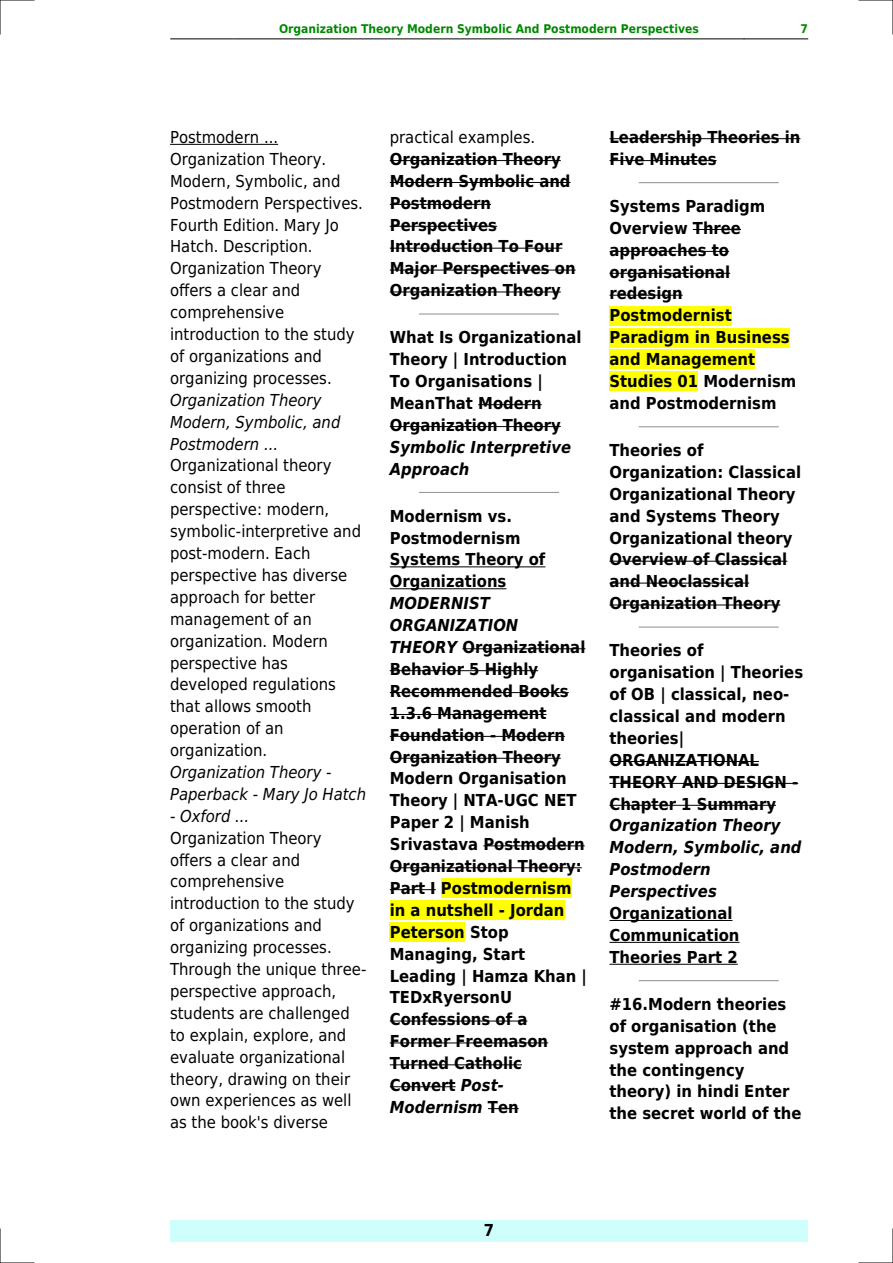
<style>
.page{position:relative;width:893px;height:1263px;background:#fff}
.page>*{position:absolute;margin:0;border:0;box-sizing:border-box;transform-origin:0 0}
.t1{font:700 16.5px/21.9px "DejaVu Sans Condensed";color:#000}
.t2{font:16.5px/21.9px "DejaVu Sans Condensed";color:#000}
.t3{font:italic 16.5px/21.9px "DejaVu Sans Condensed";color:#000}
.t4{font:italic 700 16.5px/21.9px "DejaVu Sans Condensed";color:#000}
.t5{font:700 12px "DejaVu Sans Condensed";color:#080}
.s1{font-style:italic}
</style>
<div class="page">
<hr style="left:170px;top:39px;width:64px;height:1px;background:#000">
<hr style="left:234px;top:39px;width:510px;height:1px;background:#000">
<hr style="left:744px;top:39px;width:64px;height:1px;background:#000">
<div style="left:170px;top:1220px;width:638px;height:22px;background:#cffffc"></div>
<hr style="left:170px;top:144px;width:108px;height:1px;background:#000">
<hr style="left:390px;top:160px;width:171px;height:1px;background:#000">
<hr style="left:390px;top:182px;width:181px;height:1px;background:#000">
<hr style="left:390px;top:204px;width:101px;height:1px;background:#000">
<hr style="left:390px;top:226px;width:107px;height:1px;background:#000">
<hr style="left:390px;top:248px;width:172px;height:1px;background:#000">
<hr style="left:390px;top:270px;width:186px;height:1px;background:#000">
<hr style="left:390px;top:292px;width:171px;height:1px;background:#000">
<hr style="left:420px;top:313px;width:138px;height:2px;background:#999">
<hr style="left:478px;top:404px;width:64px;height:1px;background:#000">
<hr style="left:390px;top:426px;width:171px;height:1px;background:#000">
<hr style="left:420px;top:492px;width:138px;height:1px;background:#999">
<hr style="left:390px;top:566px;width:155px;height:1px;background:#000">
<hr style="left:390px;top:588px;width:116px;height:1px;background:#000">
<hr style="left:462px;top:648px;width:123px;height:1px;background:#000">
<hr style="left:390px;top:670px;width:148px;height:1px;background:#000">
<hr style="left:390px;top:692px;width:179px;height:1px;background:#000">
<hr style="left:390px;top:714px;width:156px;height:1px;background:#000">
<hr style="left:390px;top:736px;width:175px;height:1px;background:#000">
<hr style="left:390px;top:758px;width:171px;height:1px;background:#000">
<hr style="left:483px;top:845px;width:102px;height:1px;background:#000">
<hr style="left:390px;top:867px;width:192px;height:1px;background:#000">
<hr style="left:390px;top:889px;width:46px;height:1px;background:#000">
<div style="left:441px;top:879px;width:131px;height:19px;background:#ff0"></div>
<div style="left:390px;top:900px;width:174px;height:20px;background:#ff0"></div>
<div style="left:390px;top:922px;width:75px;height:20px;background:#ff0"></div>
<hr style="left:390px;top:1021px;width:137px;height:1px;background:#000">
<hr style="left:390px;top:1042px;width:158px;height:1px;background:#000">
<hr style="left:390px;top:1064px;width:132px;height:1px;background:#000">
<hr style="left:390px;top:1086px;width:66px;height:1px;background:#000">
<hr style="left:488px;top:1108px;width:31px;height:1px;background:#000">
<hr style="left:609px;top:138px;width:191px;height:1px;background:#000">
<hr style="left:609px;top:160px;width:108px;height:1px;background:#000">
<hr style="left:639px;top:182px;width:139px;height:1px;background:#999">
<hr style="left:693px;top:229px;width:48px;height:1px;background:#000">
<hr style="left:609px;top:251px;width:120px;height:1px;background:#000">
<hr style="left:609px;top:273px;width:121px;height:1px;background:#000">
<hr style="left:609px;top:295px;width:74px;height:1px;background:#000">
<div style="left:609px;top:306px;width:123px;height:19px;background:#ff0"></div>
<div style="left:609px;top:328px;width:181px;height:19px;background:#ff0"></div>
<div style="left:609px;top:350px;width:146px;height:19px;background:#ff0"></div>
<div style="left:609px;top:372px;width:89px;height:19px;background:#ff0"></div>
<hr style="left:639px;top:426px;width:139px;height:1px;background:#999">
<hr style="left:609px;top:561px;width:178px;height:1px;background:#000">
<hr style="left:609px;top:583px;width:140px;height:1px;background:#000">
<hr style="left:609px;top:605px;width:171px;height:1px;background:#000">
<hr style="left:639px;top:626px;width:139px;height:2px;background:#999">
<hr style="left:609px;top:761px;width:150px;height:1px;background:#000">
<hr style="left:609px;top:783px;width:189px;height:1px;background:#000">
<hr style="left:609px;top:805px;width:167px;height:1px;background:#000">
<hr style="left:609px;top:920px;width:123px;height:1px;background:#000">
<hr style="left:609px;top:942px;width:130px;height:1px;background:#000">
<hr style="left:609px;top:964px;width:129px;height:1px;background:#000">
<hr style="left:639px;top:980px;width:139px;height:1px;background:#999">
<hr style="left:0;top:0;width:34px;height:1px;background:#000">
<hr style="left:859px;top:0;width:34px;height:1px;background:#000">
<hr style="left:0;top:1262px;width:34px;height:1px;background:#000">
<hr style="left:859px;top:1262px;width:34px;height:1px;background:#000">
<hr style="left:0;top:0;width:1px;height:34px;background:#000">
<hr style="left:0;top:1229px;width:1px;height:34px;background:#000">
<hr style="left:892px;top:0;width:1px;height:34px;background:#000">
<hr style="left:892px;top:1229px;width:1px;height:34px;background:#000">
<p class="t5" style="left:279px;top:21px;width:421px">Organization Theory Modern Symbolic And Postmodern Perspectives</p>
<p class="t5" style="left:800px;top:21px;width:9px">7</p>
<p class="t2" style="left:170px;top:126px;width:194px">Postmodern ...<br>Organization Theory.<br>Modern, Symbolic, and<br>Postmodern Perspectives.<br>Fourth Edition. Mary Jo<br>Hatch. Description.<br>Organization Theory offers a clear and comprehensive introduction to the study of organizations and organizing processes.</p>
<p class="t3" style="left:170px;top:389px;width:172px">Organization Theory<br>Modern, Symbolic, and<br>Postmodern ...</p>
<p class="t2" style="left:170px;top:455px;width:193px">Organizational theory consist of three perspective: modern, symbolic-interpretive and post-modern. Each perspective has diverse approach for better management of an organization. Modern perspective has developed regulations that allows smooth operation of an organization.</p>
<p class="t3" style="left:170px;top:761px;width:198px">Organization Theory -<br>Paperback - Mary Jo Hatch</p>
<p class="t3" style="left:170px;top:805px;width:81px">- Oxford ...</p>
<p class="t2" style="left:170px;top:827px;width:198px">Organization Theory offers a clear and comprehensive introduction to the study of organizations and organizing processes.<br>Through the unique three&shy;perspective approach, students are challenged to explain, explore, and evaluate organizational theory, drawing on their own experiences as well as the book's diverse</p>
<p class="t2" style="left:390px;top:126px;width:147px">practical examples.</p>
<p class="t1" style="left:390px;top:148px;width:187px">Organization Theory<br>Modern Symbolic and<br>Postmodern<br>Perspectives<br>Introduction To Four<br>Major Perspectives on<br>Organization Theory</p>
<p class="t1" style="left:390px;top:327px;width:193px">What Is Organizational<br>Theory | Introduction<br>To Organisations |<br>MeanThat Modern<br>Organization Theory</p>
<p class="t4" style="left:390px;top:436px;width:183px">Symbolic Interpretive<br>Approach</p>
<p class="t1" style="left:390px;top:505px;width:157px">Modernism vs.<br>Postmodernism<br>Systems Theory of<br>Organizations</p>
<p class="t1" style="left:390px;top:593px;width:199px"><span class="s1">MODERNIST<br>ORGANIZATION<br>THEORY</span> Organizational<br>Behavior 5 Highly<br>Recommended Books<br>1.3.6 Management<br>Foundation - Modern<br>Organization Theory<br>Modern Organisation<br>Theory | NTA-UGC NET<br>Paper 2 | Manish<br>Srivastava Postmodern<br>Organizational Theory:<br>Part I Postmodernism in a nutshell - Jordan<br>Peterson Stop<br>Managing, Start<br>Leading | Hamza Khan |<br>TEDxRyersonU<br>Confessions of a<br>Former Freemason<br>Turned Catholic<br>Convert <span class="s1">Post-<br>Modernism</span> Ten</p>
<p class="t1" style="left:609px;top:126px;width:192px">Leadership Theories in<br>Five Minutes</p>
<p class="t1" style="left:609px;top:195px;width:188px">Systems Paradigm<br>Overview Three approaches to organisational redesign<br>Postmodernist<br>Paradigm in Business and Management<br>Studies 01 Modernism and Postmodernism</p>
<p class="t1" style="left:609px;top:439px;width:193px">Theories of<br>Organization: Classical<br>Organizational Theory and Systems Theory<br>Organizational theory<br>Overview of Classical and Neoclassical<br>Organization Theory</p>
<p class="t1" style="left:609px;top:640px;width:195px">Theories of organisation | Theories of OB | classical, neo&shy;classical and modern theories|<br>ORGANIZATIONAL<br>THEORY AND DESIGN -<br>Chapter 1 Summary</p>
<p class="t4" style="left:609px;top:815px;width:194px">Organization Theory<br>Modern, Symbolic, and<br>Postmodern<br>Perspectives</p>
<p class="t1" style="left:609px;top:902px;width:132px">Organizational<br>Communication<br>Theories Part 2</p>
<p class="t1" style="left:609px;top:993px;width:193px">#16.Modern theories of organisation (the system approach and the contingency theory) in hindi Enter the secret world of the</p>
<p class="t1" style="left:484px;top:1220px;width:12px">7</p>
</div>
